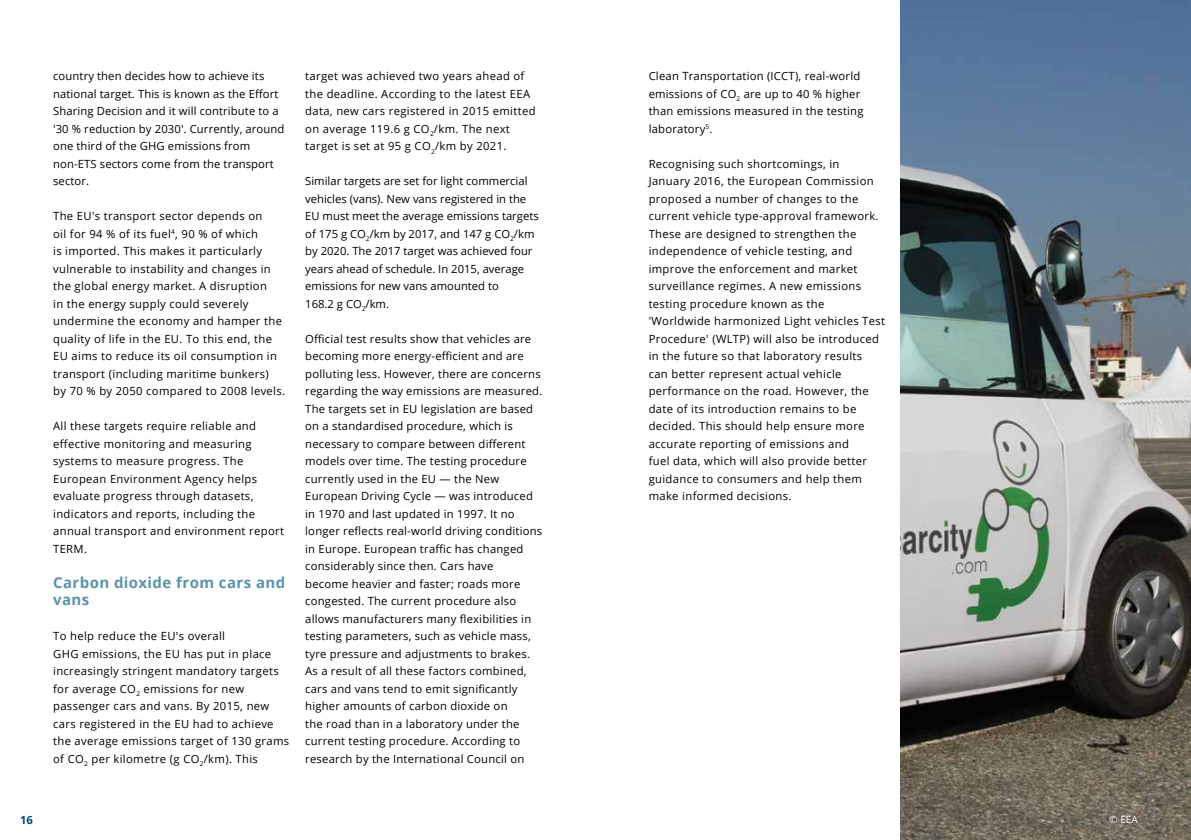
<style>
.page{position:relative;width:1191px;height:840px;background:#fff}
.page>*{position:absolute;margin:0;border:0;box-sizing:border-box;transform-origin:0 0}
.t1{font:700 15px/17.5px "Open Sans";letter-spacing:.025em;color:#5b93ab}
.t2{font:11.25px/17.5px "Open Sans";letter-spacing:.03em;color:#000}
.t3{font:11.25px/17.5px "Open Sans";color:#000}
.t4{font:11.25px/17.5px "Open Sans";letter-spacing:.01em;color:#000}
.t5{font:700 11.25px "Open Sans";color:#004b7f}
.t6{font:10px "Open Sans";color:#fff}
</style>
<div class="page">
<img style="left:900px;top:0;width:291px;height:840px">
<p class="t5" style="left:20px;top:812px;width:14px">16</p>
<p class="t4" style="left:53px;top:67px;width:233px">country then decides how to achieve its national target. This is known as the Effort Sharing Decision and it will contribute to a '30 % reduction by 2030'. Currently, around one third of the GHG emissions from non‑ETS sectors come from the transport sector.</p>
<p class="t2" style="left:53px;top:207px;width:233px">The EU's transport sector depends on<br>oil for 94 % of its fuel<sup>4</sup>, 90 % of which<br>is imported. This makes it particularly vulnerable to instability and changes in the global energy market. A disruption<br>in the energy supply could severely undermine the economy and hamper the quality of life in the EU. To this end, the EU aims to reduce its oil consumption in transport (including maritime bunkers)<br>by 70 % by 2050 compared to 2008 levels.</p>
<p class="t2" style="left:53px;top:417px;width:232px">All these targets require reliable and effective monitoring and measuring systems to measure progress. The European Environment Agency helps evaluate progress through datasets, indicators and reports, including the annual transport and environment report TERM.</p>
<h1 class="t1" style="left:53px;top:573px;width:234px">Carbon dioxide from cars and vans</h1>
<p class="t2" style="left:53px;top:627px;width:238px">To help reduce the EU's overall<br>GHG emissions, the EU has put in place increasingly stringent mandatory targets for average CO<sub>2</sub> emissions for new passenger cars and vans. By 2015, new cars registered in the EU had to achieve the average emissions target of 130 grams of CO<sub>2</sub> per kilometre (g CO<sub>2</sub>/km). This</p>
<p class="t2" style="left:305px;top:67px;width:232px">target was achieved two years ahead of the deadline. According to the latest EEA data, new cars registered in 2015 emitted on average 119.6 g CO<sub>2</sub>/km. The next target is set at 95 g CO<sub>2</sub>/km by 2021.</p>
<p class="t3" style="left:305px;top:172px;width:235px">Similar targets are set for light commercial vehicles (vans). New vans registered in the EU must meet the average emissions targets of 175 g CO<sub>2</sub>/km by 2017, and 147 g CO<sub>2</sub>/km by 2020. The 2017 target was achieved four years ahead of schedule. In 2015, average emissions for new vans amounted to<br>168.2 g CO<sub>2</sub>/km.</p>
<p class="t2" style="left:305px;top:329px;width:239px">Official test results show that vehicles are becoming more energy-efficient and are polluting less. However, there are concerns regarding the way emissions are measured.<br>The targets set in EU legislation are based on a standardised procedure, which is necessary to compare between different models over time. The testing procedure currently used in the EU — the New European Driving Cycle — was introduced in 1970 and last updated in 1997. It no longer reflects real-world driving conditions in Europe. European traffic has changed considerably since then. Cars have<br>become heavier and faster; roads more congested. The current procedure also allows manufacturers many flexibilities in testing parameters, such as vehicle mass, tyre pressure and adjustments to brakes.<br>As a result of all these factors combined, cars and vans tend to emit significantly higher amounts of carbon dioxide on<br>the road than in a laboratory under the current testing procedure. According to research by the International Council on</p>
<p class="t2" style="left:648px;top:67px;width:216px">Clean Transportation (ICCT), real-world emissions of CO<sub>2</sub> are up to 40 % higher than emissions measured in the testing laboratory<sup>5</sup>.</p>
<p class="t2" style="left:648px;top:154px;width:238px">Recognising such shortcomings, in<br>January 2016, the European Commission proposed a number of changes to the current vehicle type-approval framework.<br>These are designed to strengthen the independence of vehicle testing, and improve the enforcement and market surveillance regimes. A new emissions testing procedure known as the 'Worldwide harmonized Light vehicles Test Procedure' (WLTP) will also be introduced in the future so that laboratory results<br>can better represent actual vehicle performance on the road. However, the date of its introduction remains to be decided. This should help ensure more accurate reporting of emissions and<br>fuel data, which will also provide better guidance to consumers and help them make informed decisions.</p>
<p class="t6" style="left:1109px;top:812px;width:30px">© EEA</p>
</div>
